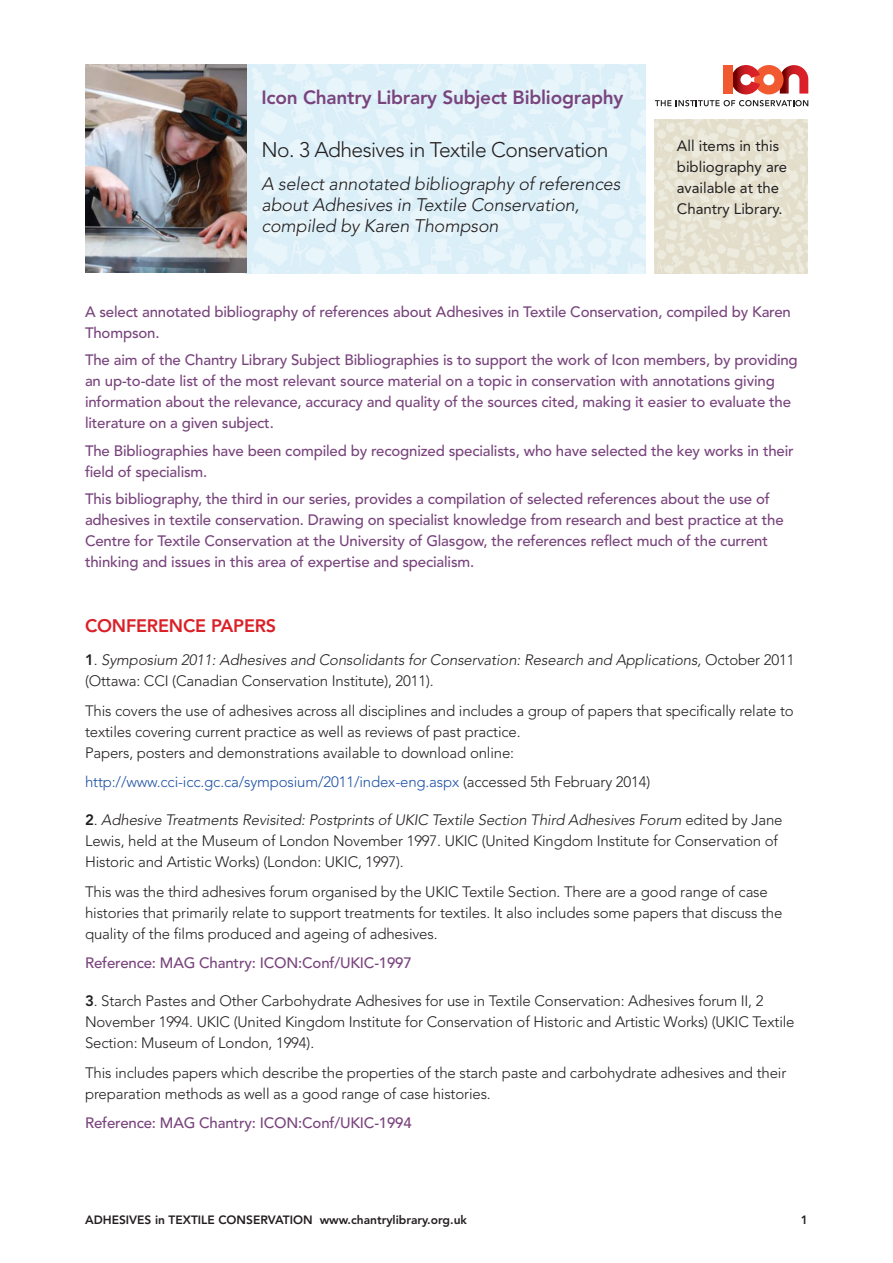
<style>
.page{position:relative;width:893px;height:1263px;background:#fff}
.page>*{position:absolute;margin:0;border:0;box-sizing:border-box;transform-origin:0 0}
.t1{font:300 21px "Avenir";letter-spacing:-.025em;color:#231f20}
.t2{font:800 19.05px "Avenir";letter-spacing:-.01em;color:#79447d}
.t3{font:300 18px/21px "Avenir";color:#231f20}
.t4{font:800 18px "Avenir";letter-spacing:-.01em;color:#da2128}
.t5{font:300 15px/21px "Avenir";letter-spacing:-.01em;color:#231f20}
.t6{font:500 15px/21px "Avenir";letter-spacing:-.01em;color:#79447d}
.t7{font:300 15px "Avenir";letter-spacing:-.01em;color:#1e52a4}
.t8{font:15px/21px "Avenir";color:#231f20}
.t9{font:800 12px "Avenir";color:#231f20}
.s1{font-weight:800}
.s2{color:#231f20}
</style>
<div class="page">
<img style="left:247px;top:65px;width:399px;height:208px">
<img style="left:85px;top:65px;width:162px;height:208px">
<img style="left:654px;top:119px;width:154px;height:154px">
<svg style="left:732px;top:65px;width:76px;height:29px"></svg>
<div style="left:723px;top:65px;width:9px;height:29px;background:#f15a30"></div>
<svg style="left:655px;top:100px;width:153px;height:6px"></svg>
<p class="t2" style="left:261px;top:90px;width:363px">Icon Chantry Library Subject Bibliography</p>
<h1 class="t1" style="left:261px;top:141px;width:349px">No. 3 Adhesives in Textile Conservation</h1>
<p class="t3" style="left:261px;top:175px;width:363px">A select annotated bibliography of references about Adhesives in Textile Conservation, compiled by Karen Thompson</p>
<p class="t8" style="left:677px;top:136px;width:112px">All items in this bibliography are available at the<br>Chantry Library.</p>
<p class="t6" style="left:85px;top:303px;width:707px">A select annotated bibliography of references about Adhesives in Textile Conservation, compiled by Karen<br>Thompson.</p>
<p class="t6" style="left:85px;top:351px;width:714px">The aim of the Chantry Library Subject Bibliographies is to support the work of Icon members, by providing an up-to-date list of the most relevant source material on a topic in conservation with annotations giving information about the relevance, accuracy and quality of the sources cited, making it easier to evaluate the literature on a given subject.</p>
<p class="t6" style="left:85px;top:442px;width:710px">The Bibliographies have been compiled by recognized specialists, who have selected the key works in their field of specialism.</p>
<p class="t6" style="left:85px;top:490px;width:700px">This bibliography, the third in our series, provides a compilation of selected references about the use of adhesives in textile conservation. Drawing on specialist knowledge from research and best practice at the Centre for Textile Conservation at the University of Glasgow, the references reflect much of the current thinking and issues in this area of expertise and specialism.</p>
<p class="t4" style="left:85px;top:618px;width:193px">CONFERENCE PAPERS</p>
<p class="t5" style="left:85px;top:651px;width:711px"><span class="s1">1</span>. Symposium 2011: Adhesives and Consolidants for Conservation: Research and Applications, October 2011 (Ottawa: CCI (Canadian Conservation Institute), 2011).</p>
<p class="t5" style="left:85px;top:701px;width:710px">This covers the use of adhesives across all disciplines and includes a group of papers that specifically relate to textiles covering current practice as well as reviews of past practice.<br>Papers, posters and demonstrations available to download online:</p>
<p class="t7" style="left:85px;top:776px;width:567px">http://www.cci-icc.gc.ca/symposium/2011/index-eng.aspx <span class="s2">(accessed 5th February 2014)</span></p>
<p class="t5" style="left:85px;top:811px;width:699px"><span class="s1">2</span>. Adhesive Treatments Revisited: Postprints of UKIC Textile Section Third Adhesives Forum edited by Jane<br>Lewis, held at the Museum of London November 1997. UKIC (United Kingdom Institute for Conservation of<br>Historic and Artistic Works) (London: UKIC, 1997).</p>
<p class="t5" style="left:85px;top:882px;width:699px">This was the third adhesives forum organised by the UKIC Textile Section. There are a good range of case histories that primarily relate to support treatments for textiles. It also includes some papers that discuss the quality of the films produced and ageing of adhesives.</p>
<p class="t6" style="left:85px;top:954px;width:328px">Reference: MAG Chantry: ICON:Conf/UKIC-1997</p>
<p class="t5" style="left:85px;top:992px;width:711px"><span class="s1">3</span>. Starch Pastes and Other Carbohydrate Adhesives for use in Textile Conservation: Adhesives forum II, 2<br>November 1994. UKIC (United Kingdom Institute for Conservation of Historic and Artistic Works) (UKIC Textile<br>Section: Museum of London, 1994).</p>
<p class="t5" style="left:85px;top:1063px;width:703px">This includes papers which describe the properties of the starch paste and carbohydrate adhesives and their preparation methods as well as a good range of case histories.</p>
<p class="t6" style="left:85px;top:1114px;width:328px">Reference: MAG Chantry: ICON:Conf/UKIC-1994</p>
<p class="t9" style="left:85px;top:1215px;width:384px">ADHESIVES in TEXTILE CONSERVATION www.chantrylibrary.org.uk</p>
<p class="t9" style="left:801px;top:1215px;width:9px">1</p>
</div>
